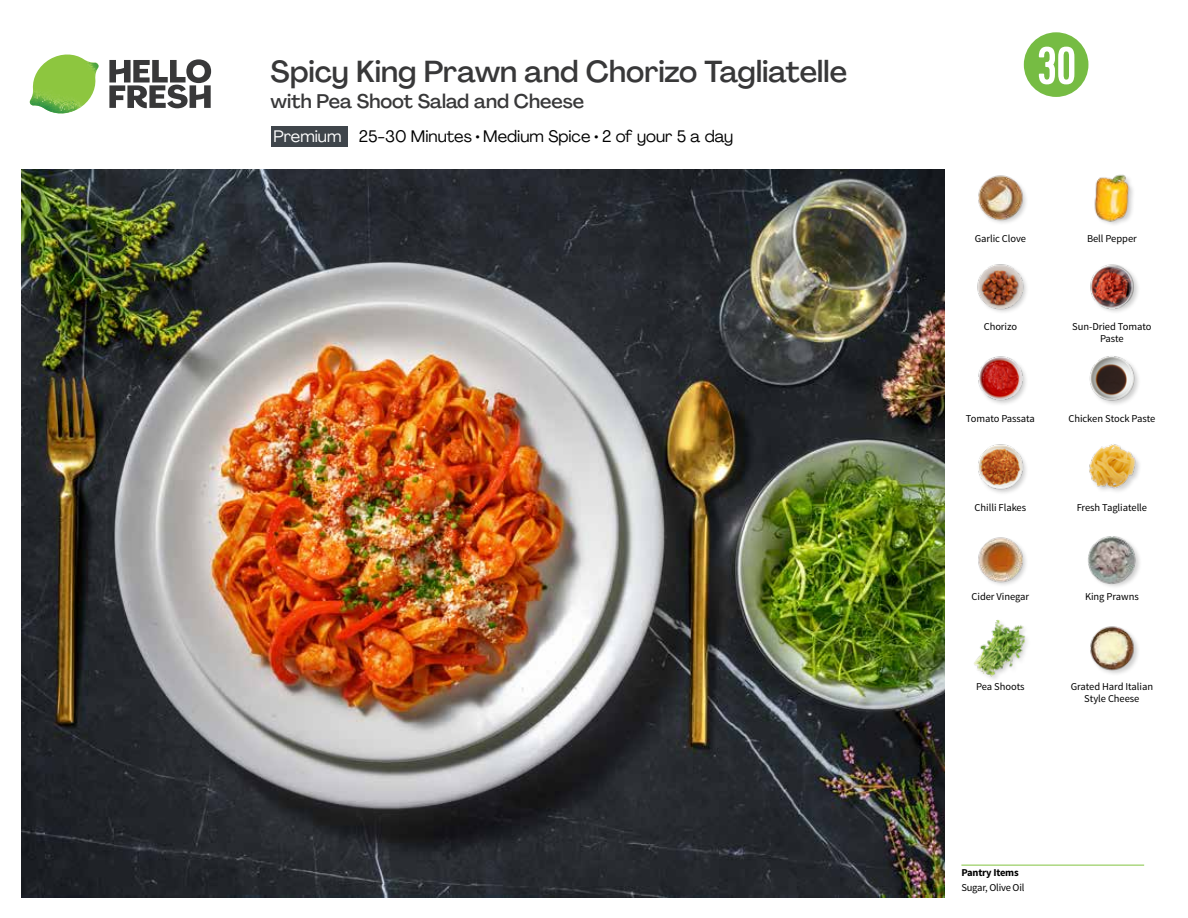
<style>
.page{position:relative;width:1188px;height:918px;background:#fff}
.page>*{position:absolute;margin:0;border:0;box-sizing:border-box;transform-origin:0 0}
.t1{font:54px "Kapra";color:#fff}
.t2{font:500 30px "Agrandir";color:#383839}
.t3{font:500 19.5px "Agrandir";color:#383839}
.t4{font:16.5px "Agrandir";color:#000}
.t5{font:16.5px "Agrandir";color:#fff}
.t6{font:10.5px/12px "Source Sans Pro";letter-spacing:-.005em;color:#000;text-align:center}
.t7{font:700 10.5px "Source Sans Pro";letter-spacing:-.02em;color:#000}
</style>
<div class="page">
<svg style="left:109px;top:59px;width:102px;height:49px"></svg>
<img style="left:30px;top:55px;width:69px;height:59px">
<img style="left:21px;top:170px;width:924px;height:728px">
<div style="left:271px;top:126px;width:76px;height:21px;background:#3f454b"></div>
<hr style="left:961px;top:865px;width:183px;height:1px;background:#82c341">
<img style="left:978px;top:537px;width:48px;height:48px">
<img style="left:974px;top:620px;width:53px;height:57px">
<img style="left:1090px;top:626px;width:48px;height:48px">
<img style="left:1088px;top:536px;width:52px;height:51px">
<img style="left:978px;top:356px;width:48px;height:48px">
<img style="left:978px;top:444px;width:48px;height:49px">
<img style="left:1089px;top:444px;width:51px;height:47px">
<img style="left:1089px;top:356px;width:50px;height:49px">
<img style="left:978px;top:175px;width:48px;height:48px">
<img style="left:977px;top:264px;width:50px;height:48px">
<img style="left:1090px;top:264px;width:48px;height:48px">
<img style="left:1094px;top:174px;width:39px;height:51px">
<svg style="left:1023px;top:32px;width:66px;height:65px"></svg>
<h2 class="t2" style="left:271px;top:53px;width:578px">Spicy King Prawn and Chorizo Tagliatelle</h2>
<h3 class="t3" style="left:271px;top:89px;width:315px">with Pea Shoot Salad and Cheese</h3>
<h3 class="t4" style="left:359px;top:126px;width:376px">25-30 Minutes • Medium Spice • 2 of your 5 a day</h3>
<h3 class="t5" style="left:273px;top:126px;width:70px">Premium</h3>
<h1 class="t1" style="left:1037px;top:35px;width:40px">30</h1>
<p class="t6" style="left:975px;top:232px;width:53px">Garlic Clove</p>
<p class="t6" style="left:984px;top:321px;width:35px">Chorizo</p>
<p class="t6" style="left:1087px;top:232px;width:51px">Bell Pepper</p>
<p class="t6" style="left:1072px;top:321px;width:81px">Sun-Dried Tomato<br>Paste</p>
<p class="t6" style="left:966px;top:413px;width:71px">Tomato Passata</p>
<p class="t6" style="left:1068px;top:413px;width:89px">Chicken Stock Paste</p>
<p class="t6" style="left:975px;top:502px;width:53px">Chilli Flakes</p>
<p class="t6" style="left:1077px;top:502px;width:72px">Fresh Tagliatelle</p>
<p class="t6" style="left:972px;top:591px;width:59px">Cider Vinegar</p>
<p class="t6" style="left:1085px;top:591px;width:55px">King Prawns</p>
<p class="t6" style="left:976px;top:680px;width:50px">Pea Shoots</p>
<p class="t6" style="left:1071px;top:680px;width:84px">Grated Hard Italian<br>Style Cheese</p>
<p class="t7" style="left:961px;top:866px;width:59px">Pantry Items</p>
<p class="t6" style="left:961px;top:881px;width:65px">Sugar, Olive Oil</p>
</div>
